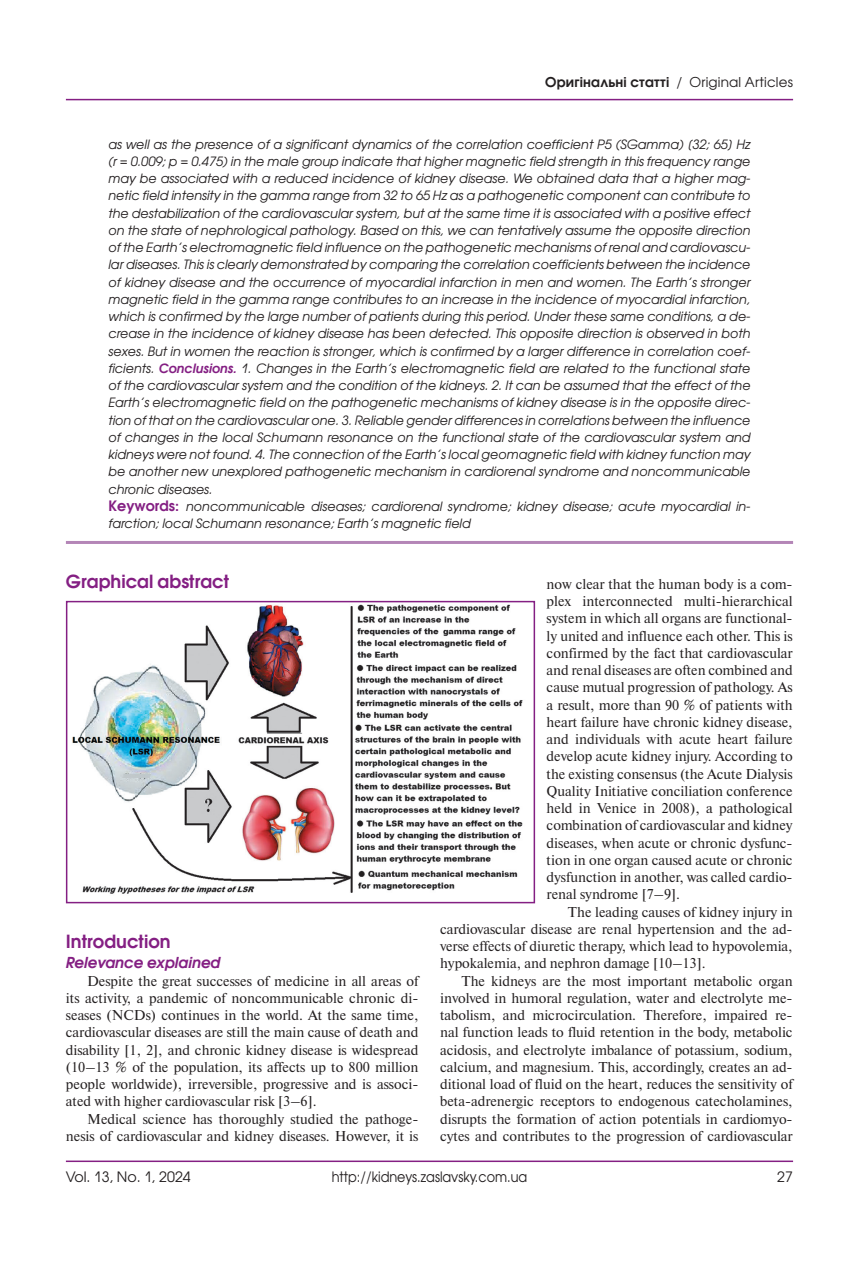
<style>
.page{position:relative;width:859px;height:1263px;background:#fff}
.page>*{position:absolute;margin:0;border:0;box-sizing:border-box;transform-origin:0 0}
.Загл__II_ур{font:700 18px "Avant Garde Gothic C";color:#841f83}
.Загл__III_ур{font:italic 700 15px "Avant Garde Gothic C";color:#841f83}
.Текст{font:14.25px/17.2px "Newton C";color:#231f20;text-align:justify}
.t1{font:14.25px "Avant Garde Gothic C";color:#231f20;scale:.9 1}
.t2{font:14.25px "Avant Garde Gothic C";color:#231f20}
.t3{font:700 13.5px "Avant Garde Gothic C";letter-spacing:.015em;color:#231f20}
.Резюме_верх{font:italic 12.75px/17.2px "Avant Garde Gothic C";color:#231f20;text-align:justify}
.Резюме_низ{font:italic 12.75px/17.2px "Avant Garde Gothic C";color:#231f20}
.s1{font-weight:400}
.s2{font-weight:700;color:#841f83}
.s3{font-weight:700;font-style:normal;font-size:14.25px;color:#841f83}
</style>
<div class="page">
<hr style="left:66px;top:1160px;width:727px;height:2px;background:#841f83">
<hr style="left:66px;top:99px;width:727px;height:1px;background:#841f83">
<hr style="left:66px;top:541px;width:727px;height:3px;background:#b486b7">
<img style="left:72px;top:604px;width:451px;height:290px">
<div style="left:66px;top:601px;width:469px;height:302px;border:2px solid #841f83"></div>
<p class="t3" style="left:545px;top:73px;width:249px">Оригінальні статті <span class="s1">/ Original Articles</span></p>
<p class="Резюме_верх" style="left:108px;top:135px;width:644px">as well as the presence of a significant dynamics of the correlation coefficient P5 (SGamma) [32; 65] Hz (r = 0.009; p = 0.475) in the male group indicate that higher magnetic field strength in this frequency range may be associated with a reduced incidence of kidney disease. We obtained data that a higher mag&shy;netic field intensity in the gamma range from 32 to 65 Hz as a pathogenetic component can contribute to the destabilization of the cardiovascular system, but at the same time it is associated with a positive effect on the state of nephrological pathology. Based on this, we can tentatively assume the opposite direction of the Earth’s electromagnetic field influence on the pathogenetic mechanisms of renal and cardiovascu&shy;lar diseases. This is clearly demonstrated by comparing the correlation coefficients between the incidence of kidney disease and the occurrence of myocardial infarction in men and women. The Earth’s stronger magnetic field in the gamma range contributes to an increase in the incidence of myocardial infarction, which is confirmed by the large number of patients during this period. Under these same conditions, a de&shy;crease in the incidence of kidney disease has been detected. This opposite direction is observed in both sexes. But in women the reaction is stronger, which is confirmed by a larger difference in correlation coef&shy;ficients. <span class="s2">Conclusions.</span> 1. Changes in the Earth’s electromagnetic field are related to the functional state of the cardiovascular system and the condition of the kidneys. 2. It can be assumed that the effect of the Earth’s electromagnetic field on the pathogenetic mechanisms of kidney disease is in the opposite direc&shy;tion of that on the cardiovascular one. 3. Reliable gender differences in correlations between the influence of changes in the local Schumann resonance on the functional state of the cardiovascular system and kidneys were not found. 4. The connection of the Earth’s local geomagnetic field with kidney function may be another new unexplored pathogenetic mechanism in cardiorenal syndrome and noncommunicable chronic diseases.</p>
<p class="Резюме_низ" style="left:108px;top:498px;width:644px"><span class="s3">Keywords:</span> noncommunicable diseases; cardiorenal syndrome; kidney disease; acute myocardial in&shy;farction; local Schumann resonance; Earth’s magnetic field</p>
<p class="Загл__II_ур" style="left:66px;top:571px;width:165px">Graphical abstract</p>
<p class="Загл__II_ур" style="left:66px;top:931px;width:106px">Introduction</p>
<p class="Загл__III_ур" style="left:66px;top:954px;width:156px">Relevance explained</p>
<p class="Текст" style="left:66px;top:972px;width:354px;text-align:left;text-indent:21px">Despite the great successes of medicine in all areas of its activity, a pandemic of noncommunicable chronic di&shy;seases (NCDs) continues in the world. At the same time, cardiovascular diseases are still the main cause of death and disability [1, 2], and chronic kidney disease is widespread (10–13 % of the population, its affects up to 800 million people worldwide), irreversible, progressive and is associ&shy;ated with higher cardiovascular risk [3–6].</p>
<p class="Текст" style="left:66px;top:1110px;width:354px;text-align:right">Medical science has thoroughly studied the pathoge&shy;nesis of cardiovascular and kidney diseases. However, it is</p>
<p class="Текст" style="left:547px;top:575px;width:248px">now clear that the human body is a com&shy;plex interconnected multi-hierarchical system in which all organs are functional&shy;ly united and influence each other. This is confirmed by the fact that cardiovascular and renal diseases are often combined and cause mutual progression of pathology. As a result, more than 90 % of patients with heart failure have chronic kidney disease, and individuals with acute heart failure develop acute kidney injury. According to the existing consensus (the Acute Dialysis Quality Initiative conciliation conference held in Venice in 2008), a pathological combination of cardiovascular and kidney diseases, when acute or chronic dysfunc&shy;tion in one organ caused acute or chronic dysfunction in another, was called cardio&shy;renal syndrome [7–9].</p>
<p class="Текст" style="left:440px;top:903px;width:354px;text-indent:128px">The leading causes of kidney injury in cardiovascular disease are renal hypertension and the ad&shy;verse effects of diuretic therapy, which lead to hypovolemia, hypokalemia, and nephron damage [10–13].</p>
<p class="Текст" style="left:440px;top:972px;width:354px;text-indent:21px">The kidneys are the most important metabolic organ involved in humoral regulation, water and electrolyte me&shy;tabolism, and microcirculation. Therefore, impaired re&shy;nal function leads to fluid retention in the body, metabolic acidosis, and electrolyte imbalance of potassium, sodium, calcium, and magnesium. This, accordingly, creates an ad&shy;ditional load of fluid on the heart, reduces the sensitivity of beta-adrenergic receptors to endogenous catecholamines, disrupts the formation of action potentials in cardiomyo&shy;cytes and contributes to the progression of cardiovascular</p>
<p class="t2" style="left:66px;top:1168px;width:126px">Vol. 13, No. 1, 2024</p>
<p class="t1" style="left:332px;top:1168px;width:219px">http://kidneys.zaslavsky.com.ua</p>
<p class="t2" style="left:777px;top:1168px;width:17px">27</p>
</div>
